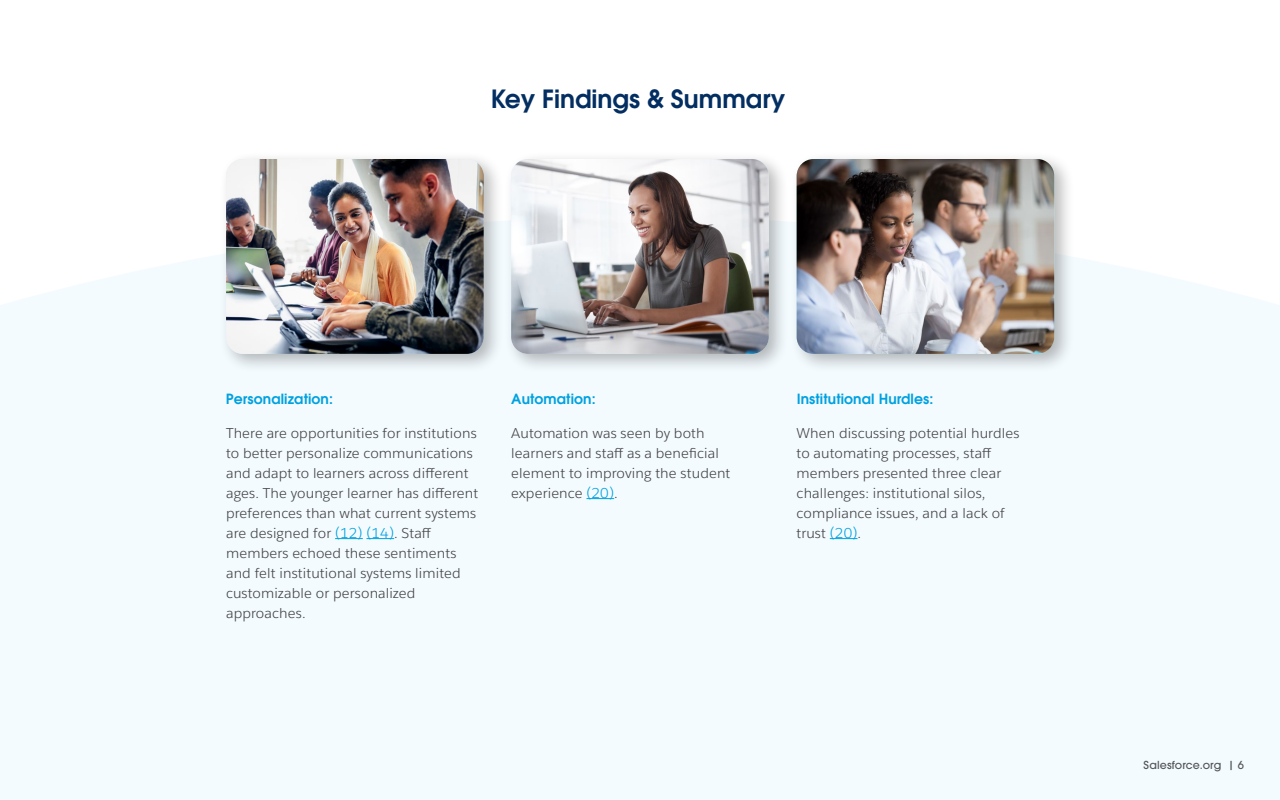
<style>
.page{position:relative;width:1280px;height:800px;background:#fff}
.page>*{position:absolute;margin:0;border:0;box-sizing:border-box;transform-origin:0 0}
.t1{font:600 25px "ITC Avant Garde Pro";color:#032e61}
.t2{font:14px/20px "Salesforce Sans";letter-spacing:.01em;color:#444547}
.t3{font:600 14px "ITC Avant Garde Pro";letter-spacing:.01em;color:#00a1e0}
.t4{font:500 11px "ITC Avant Garde Pro";letter-spacing:.01em;color:#58595b}
.s1{color:#00a1e0}
</style>
<div class="page">
<div style="left:0;top:222px;width:1280px;height:578px;background:#f4fbfe"></div>
<svg style="left:335px;top:538px;width:59px;height:1px"></svg>
<svg style="left:586px;top:498px;width:28px;height:1px"></svg>
<svg style="left:830px;top:538px;width:28px;height:1px"></svg>
<div style="left:219px;top:151px;width:285px;height:223px;background:#000;opacity:.27"></div>
<img style="left:226px;top:159px;width:258px;height:195px">
<div style="left:504px;top:151px;width:285px;height:223px;background:#000;opacity:.27"></div>
<img style="left:511px;top:159px;width:258px;height:195px">
<div style="left:790px;top:151px;width:284px;height:223px;background:#000;opacity:.27"></div>
<img style="left:797px;top:159px;width:257px;height:195px">
<h1 class="t1" style="left:490px;top:83px;width:296px">Key Findings &amp; Summary</h1>
<p class="t3" style="left:226px;top:390px;width:109px">Personalization:</p>
<p class="t3" style="left:511px;top:390px;width:86px">Automation:</p>
<p class="t3" style="left:797px;top:390px;width:138px">Institutional Hurdles:</p>
<p class="t2" style="left:226px;top:423px;width:254px">There are opportunities for institutions to better personalize communications and adapt to learners across different ages. The younger learner has different preferences than what current systems are designed for <span class="s1">(12) (14)</span>. Staff members echoed these sentiments and felt institutional systems limited customizable or personalized approaches.</p>
<p class="t2" style="left:511px;top:423px;width:221px">Automation was seen by both learners and staff as a beneficial element to improving the student experience <span class="s1">(20)</span>.</p>
<p class="t2" style="left:797px;top:423px;width:224px">When discussing potential hurdles to automating processes, staff members presented three clear challenges: institutional silos, compliance issues, and a lack of trust <span class="s1">(20)</span>.</p>
<p class="t4" style="left:1144px;top:758px;width:102px">Salesforce.org | 6</p>
</div>
